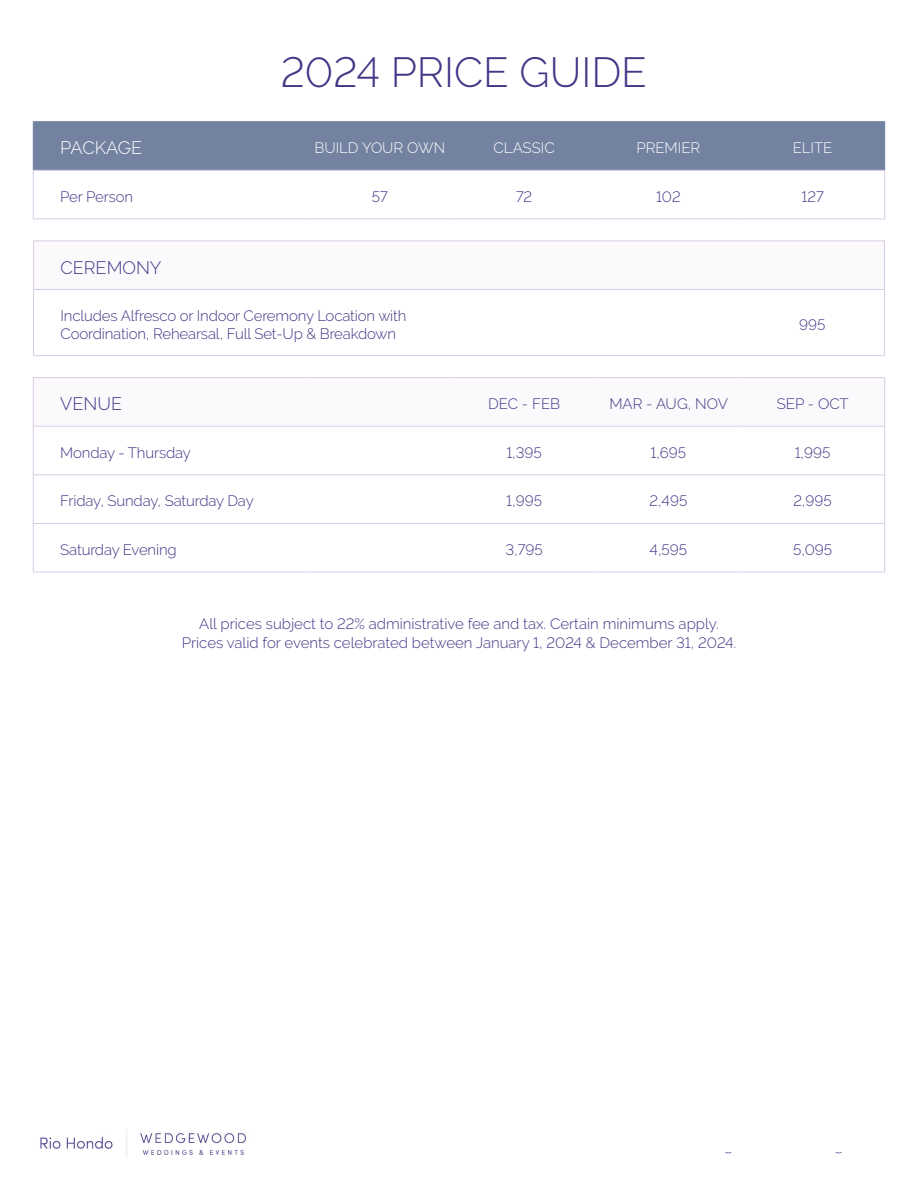
<style>
.page{position:relative;width:918px;height:1188px;background:#fff}
.page>*{position:absolute;margin:0;border:0;box-sizing:border-box;transform-origin:0 0}
.t1{font:300 42px "Raleway";color:#403786}
.t2{font:300 18px "Raleway";color:#403786}
.t3{font:300 18px "Raleway";letter-spacing:-.025em;color:#fff}
.t4{font:300 15px/18px "Raleway";letter-spacing:-.01em;color:#403786}
.t5{font:300 15px "Raleway";color:#fff}
</style>
<div class="page">
<div style="left:34px;top:122px;width:850px;height:48px;background:#7282a0"></div>
<hr style="left:33px;top:170px;width:275px;height:1px;background:#d8cce4">
<hr style="left:308px;top:170px;width:144px;height:1px;background:#d8cce4">
<hr style="left:452px;top:170px;width:144px;height:1px;background:#d8cce4">
<hr style="left:596px;top:170px;width:144px;height:1px;background:#d8cce4">
<hr style="left:740px;top:170px;width:145px;height:1px;background:#d8cce4">
<hr style="left:33px;top:170px;width:1px;height:49px;background:#d8cce4">
<hr style="left:884px;top:170px;width:1px;height:49px;background:#d8cce4">
<hr style="left:33px;top:219px;width:275px;height:1px;background:#d8cce4">
<hr style="left:308px;top:219px;width:144px;height:1px;background:#d8cce4">
<hr style="left:452px;top:219px;width:144px;height:1px;background:#d8cce4">
<hr style="left:596px;top:219px;width:144px;height:1px;background:#d8cce4">
<hr style="left:740px;top:219px;width:145px;height:1px;background:#d8cce4">
<hr style="left:33px;top:121px;width:275px;height:1px;background:#7282a0">
<hr style="left:33px;top:122px;width:1px;height:48px;background:#7282a0">
<hr style="left:308px;top:121px;width:144px;height:1px;background:#7282a0">
<hr style="left:452px;top:121px;width:144px;height:1px;background:#7282a0">
<hr style="left:596px;top:121px;width:144px;height:1px;background:#7282a0">
<hr style="left:740px;top:121px;width:145px;height:1px;background:#7282a0">
<hr style="left:884px;top:122px;width:1px;height:48px;background:#7282a0">
<hr style="left:33px;top:289px;width:419px;height:1px;background:#d8cce4">
<hr style="left:452px;top:289px;width:144px;height:1px;background:#d8cce4">
<hr style="left:596px;top:289px;width:144px;height:1px;background:#d8cce4">
<hr style="left:740px;top:289px;width:145px;height:1px;background:#d8cce4">
<hr style="left:33px;top:241px;width:419px;height:1px;background:#d8cce4">
<hr style="left:33px;top:241px;width:1px;height:48px;background:#d8cce4">
<hr style="left:452px;top:241px;width:144px;height:1px;background:#d8cce4">
<hr style="left:596px;top:241px;width:144px;height:1px;background:#d8cce4">
<hr style="left:740px;top:241px;width:145px;height:1px;background:#d8cce4">
<hr style="left:884px;top:241px;width:1px;height:48px;background:#d8cce4">
<hr style="left:33px;top:290px;width:1px;height:65px;background:#d8cce4">
<hr style="left:884px;top:290px;width:1px;height:65px;background:#d8cce4">
<hr style="left:33px;top:355px;width:419px;height:1px;background:#d8cce4">
<hr style="left:452px;top:355px;width:144px;height:1px;background:#d8cce4">
<hr style="left:596px;top:355px;width:144px;height:1px;background:#d8cce4">
<hr style="left:740px;top:355px;width:145px;height:1px;background:#d8cce4">
<svg style="left:34px;top:378px;width:850px;height:48px"></svg>
<hr style="left:33px;top:426px;width:1px;height:49px;background:#d8cce4">
<hr style="left:884px;top:426px;width:1px;height:49px;background:#d8cce4">
<hr style="left:33px;top:475px;width:1px;height:48px;background:#d8cce4">
<hr style="left:884px;top:475px;width:1px;height:48px;background:#d8cce4">
<hr style="left:33px;top:524px;width:1px;height:48px;background:#d8cce4">
<hr style="left:884px;top:524px;width:1px;height:48px;background:#d8cce4">
<hr style="left:33px;top:572px;width:275px;height:1px;background:#d8cce4">
<hr style="left:33px;top:475px;width:275px;height:1px;background:#d8cce4">
<hr style="left:33px;top:523px;width:275px;height:1px;background:#d8cce4">
<hr style="left:308px;top:572px;width:144px;height:1px;background:#d8cce4">
<hr style="left:452px;top:572px;width:144px;height:1px;background:#d8cce4">
<hr style="left:596px;top:572px;width:144px;height:1px;background:#d8cce4">
<hr style="left:740px;top:572px;width:145px;height:1px;background:#d8cce4">
<hr style="left:33px;top:377px;width:275px;height:1px;background:#d8cce4">
<hr style="left:33px;top:378px;width:1px;height:48px;background:#d8cce4">
<hr style="left:308px;top:377px;width:144px;height:1px;background:#d8cce4">
<hr style="left:452px;top:377px;width:144px;height:1px;background:#d8cce4">
<hr style="left:596px;top:377px;width:144px;height:1px;background:#d8cce4">
<hr style="left:740px;top:377px;width:145px;height:1px;background:#d8cce4">
<hr style="left:884px;top:378px;width:1px;height:48px;background:#d8cce4">
<hr style="left:33px;top:426px;width:275px;height:1px;background:#d8cce4">
<hr style="left:308px;top:426px;width:144px;height:1px;background:#d8cce4">
<hr style="left:452px;top:426px;width:144px;height:1px;background:#d8cce4">
<hr style="left:596px;top:426px;width:144px;height:1px;background:#d8cce4">
<hr style="left:740px;top:426px;width:145px;height:1px;background:#d8cce4">
<hr style="left:308px;top:475px;width:144px;height:1px;background:#d8cce4">
<hr style="left:452px;top:475px;width:144px;height:1px;background:#d8cce4">
<hr style="left:596px;top:475px;width:144px;height:1px;background:#d8cce4">
<hr style="left:740px;top:475px;width:145px;height:1px;background:#d8cce4">
<hr style="left:308px;top:523px;width:144px;height:1px;background:#d8cce4">
<hr style="left:452px;top:523px;width:144px;height:1px;background:#d8cce4">
<hr style="left:596px;top:523px;width:144px;height:1px;background:#d8cce4">
<hr style="left:740px;top:523px;width:145px;height:1px;background:#d8cce4">
<img style="left:40px;top:1129px;width:206px;height:28px">
<h1 class="t1" style="left:281px;top:47px;width:368px">2024 PRICE GUIDE</h1>
<p class="t3" style="left:60px;top:138px;width:83px">PACKAGE</p>
<p class="t5" style="left:314px;top:139px;width:132px">BUILD YOUR OWN</p>
<p class="t5" style="left:494px;top:139px;width:63px">CLASSIC</p>
<p class="t5" style="left:636px;top:139px;width:65px">PREMIER</p>
<p class="t5" style="left:793px;top:139px;width:41px">ELITE</p>
<p class="t4" style="left:60px;top:187px;width:74px">Per Person</p>
<p class="t4" style="left:372px;top:187px;width:17px">57</p>
<p class="t4" style="left:516px;top:187px;width:18px">72</p>
<p class="t4" style="left:656px;top:187px;width:26px">102</p>
<p class="t4" style="left:801px;top:187px;width:24px">127</p>
<p class="t2" style="left:61px;top:257px;width:103px">CEREMONY</p>
<p class="t4" style="left:61px;top:306px;width:348px">Includes Alfresco or Indoor Ceremony Location with<br>Coordination, Rehearsal, Full Set-Up &amp; Breakdown</p>
<p class="t4" style="left:799px;top:315px;width:28px">995</p>
<p class="t2" style="left:60px;top:394px;width:63px">VENUE</p>
<p class="t4" style="left:488px;top:395px;width:74px">DEC - FEB</p>
<p class="t4" style="left:609px;top:395px;width:120px">MAR - AUG, NOV</p>
<p class="t4" style="left:777px;top:395px;width:73px">SEP - OCT</p>
<p class="t4" style="left:60px;top:443px;width:132px">Monday - Thursday</p>
<p class="t4" style="left:506px;top:443px;width:37px">1,395</p>
<p class="t4" style="left:650px;top:443px;width:37px">1,695</p>
<p class="t4" style="left:795px;top:443px;width:37px">1,995</p>
<p class="t4" style="left:60px;top:492px;width:195px">Friday, Sunday, Saturday Day</p>
<p class="t4" style="left:506px;top:492px;width:37px">1,995</p>
<p class="t4" style="left:649px;top:492px;width:39px">2,495</p>
<p class="t4" style="left:793px;top:492px;width:40px">2,995</p>
<p class="t4" style="left:60px;top:540px;width:118px">Saturday Evening</p>
<p class="t4" style="left:506px;top:540px;width:39px">3,795</p>
<p class="t4" style="left:650px;top:540px;width:39px">4,595</p>
<p class="t4" style="left:793px;top:540px;width:41px">5,095</p>
<p class="t4" style="left:182px;top:614px;width:556px;line-height:19.5px;text-align:center">All prices subject to 22% administrative fee and tax. Certain minimums apply.<br>Prices valid for events celebrated between January 1, 2024 &amp; December 31, 2024.</p>
</div>
